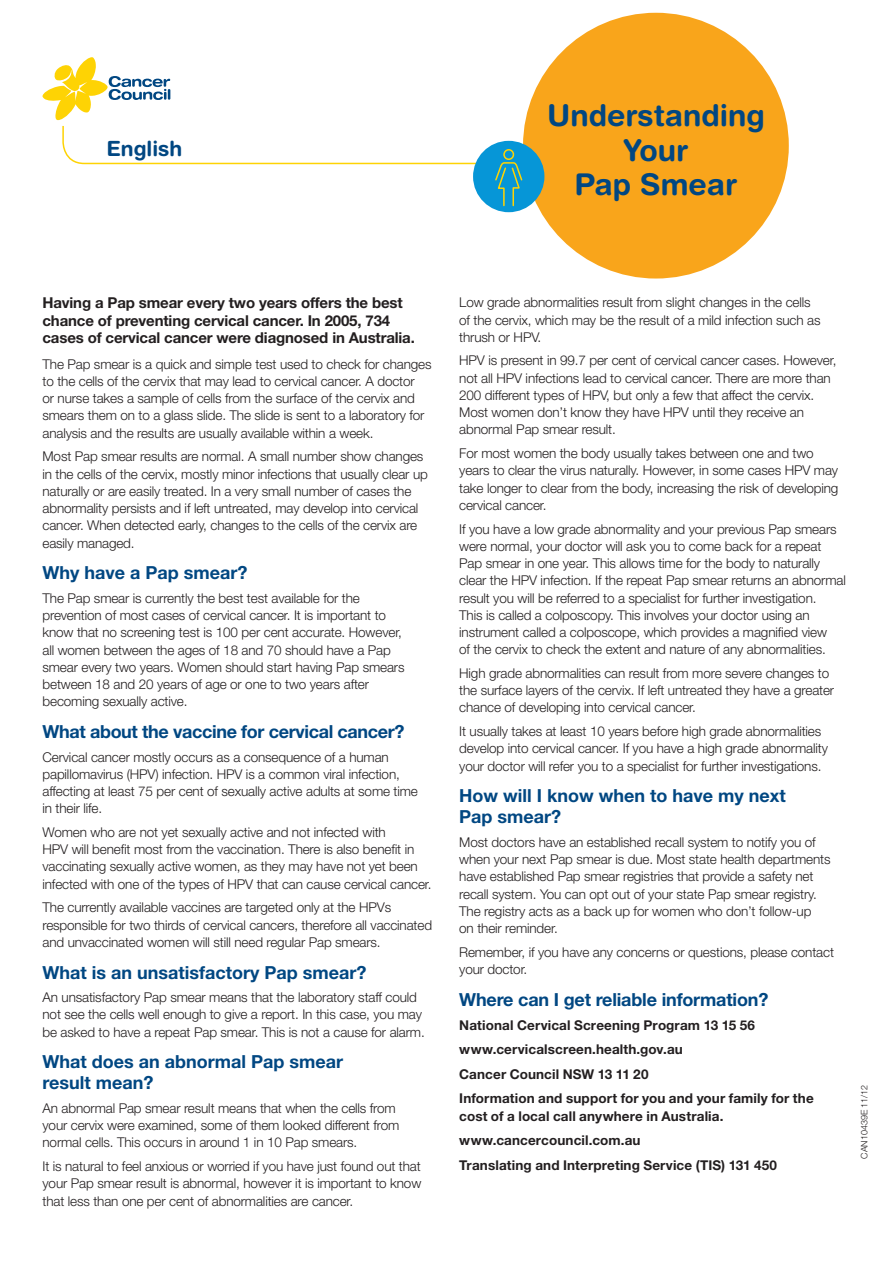
<style>
.page{position:relative;width:893px;height:1263px;background:#fff}
.page>*{position:absolute;margin:0;border:0;box-sizing:border-box;transform-origin:0 0}
.t1{font:700 30px/34.5px "Helvetica Rounded LT Std";color:#014782;text-align:center}
.t2{font:700 21px "Helvetica Rounded LT Std";color:#014782}
.t3{font:700 18px/21px "Helvetica Neue LT Std";color:#014782}
.t4{font:700 18px "Helvetica Neue LT Std";letter-spacing:-.02em;color:#014782}
.t5{font:700 15px/17.2px "Helvetica Neue LT Std";letter-spacing:-.01em;color:#231f20}
.t6{font:300 13.5px/17.2px "Helvetica Neue LT Std";letter-spacing:-.01em;color:#231f20}
.t7{font:700 13.5px/24.5px "Helvetica Neue LT Std";letter-spacing:.01em;color:#231f20}
.t8{font:300 9px "Helvetica Neue LT Std";color:#231f20}
</style>
<div class="page">
<div style="left:523px;top:13px;width:266px;height:266px;background:#f9a51b;border-radius:50%"></div>
<div style="left:473px;top:141px;width:72px;height:71px;background:#0696d7;border-radius:50%"></div>
<svg style="left:43px;top:57px;width:490px;height:150px"></svg>
<h2 class="t2" style="left:106px;top:136px;width:77px">English</h2>
<h1 class="t1" style="left:547px;top:98px;width:219px">Understanding<br>Your<br>Pap Smear</h1>
<p class="t5" style="left:43px;top:294px;width:374px">Having a Pap smear every two years offers the best chance of preventing cervical cancer. In 2005, 734 cases of cervical cancer were diagnosed in Australia.</p>
<p class="t6" style="left:43px;top:355px;width:391px">The Pap smear is a quick and simple test used to check for changes to the cells of the cervix that may lead to cervical cancer. A doctor<br>or nurse takes a sample of cells from the surface of the cervix and smears them on to a glass slide. The slide is sent to a laboratory for analysis and the results are usually available within a week.</p>
<p class="t6" style="left:43px;top:448px;width:387px">Most Pap smear results are normal. A small number show changes in the cells of the cervix, mostly minor infections that usually clear up naturally or are easily treated. In a very small number of cases the abnormality persists and if left untreated, may develop into cervical cancer. When detected early, changes to the cells of the cervix are easily managed.</p>
<h3 class="t3" style="left:43px;top:562px;width:207px">Why have a Pap smear?</h3>
<p class="t6" style="left:43px;top:589px;width:364px">The Pap smear is currently the best test available for the prevention of most cases of cervical cancer. It is important to know that no screening test is 100 per cent accurate. However, all women between the ages of 18 and 70 should have a Pap smear every two years. Women should start having Pap smears between 18 and 20 years of age or one to two years after becoming sexually active.</p>
<h3 class="t4" style="left:43px;top:720px;width:363px">What about the vaccine for cervical cancer?</h3>
<p class="t6" style="left:43px;top:748px;width:377px">Cervical cancer mostly occurs as a consequence of a human papillomavirus (HPV) infection. HPV is a common viral infection, affecting at least 75 per cent of sexually active adults at some time in their life.</p>
<p class="t6" style="left:43px;top:823px;width:390px">Women who are not yet sexually active and not infected with<br>HPV will benefit most from the vaccination. There is also benefit in vaccinating sexually active women, as they may have not yet been infected with one of the types of HPV that can cause cervical cancer.</p>
<p class="t6" style="left:43px;top:899px;width:391px">The currently available vaccines are targeted only at the HPVs responsible for two thirds of cervical cancers, therefore all vaccinated and unvaccinated women will still need regular Pap smears.</p>
<h3 class="t3" style="left:43px;top:961px;width:325px">What is an unsatisfactory Pap smear?</h3>
<p class="t6" style="left:43px;top:988px;width:384px">An unsatisfactory Pap smear means that the laboratory staff could not see the cells well enough to give a report. In this case, you may be asked to have a repeat Pap smear. This is not a cause for alarm.</p>
<h3 class="t3" style="left:43px;top:1051px;width:302px">What does an abnormal Pap smear result mean?</h3>
<p class="t6" style="left:43px;top:1099px;width:358px">An abnormal Pap smear result means that when the cells from your cervix were examined, some of them looked different from normal cells. This occurs in around 1 in 10 Pap smears.</p>
<p class="t6" style="left:43px;top:1157px;width:380px;text-align:justify">It is natural to feel anxious or worried if you have just found out that your Pap smear result is abnormal, however it is important to know that less than one per cent of abnormalities are cancer.</p>
<p class="t6" style="left:459px;top:294px;width:363px">Low grade abnormalities result from slight changes in the cells of the cervix, which may be the result of a mild infection such as thrush or HPV.</p>
<p class="t6" style="left:459px;top:352px;width:379px">HPV is present in 99.7 per cent of cervical cancer cases. However, not all HPV infections lead to cervical cancer. There are more than 200 different types of HPV, but only a few that affect the cervix.<br>Most women don’t know they have HPV until they receive an abnormal Pap smear result.</p>
<p class="t6" style="left:459px;top:444px;width:381px">For most women the body usually takes between one and two years to clear the virus naturally. However, in some cases HPV may take longer to clear from the body, increasing the risk of developing cervical cancer.</p>
<p class="t6" style="left:459px;top:520px;width:388px">If you have a low grade abnormality and your previous Pap smears were normal, your doctor will ask you to come back for a repeat Pap smear in one year. This allows time for the body to naturally clear the HPV infection. If the repeat Pap smear returns an abnormal result you will be referred to a specialist for further investigation.<br>This is called a colposcopy. This involves your doctor using an instrument called a colposcope, which provides a magnified view<br>of the cervix to check the extent and nature of any abnormalities.</p>
<p class="t6" style="left:459px;top:664px;width:376px">High grade abnormalities can result from more severe changes to the surface layers of the cervix. If left untreated they have a greater chance of developing into cervical cancer.</p>
<p class="t6" style="left:459px;top:722px;width:370px">It usually takes at least 10 years before high grade abnormalities develop into cervical cancer. If you have a high grade abnormality your doctor will refer you to a specialist for further investigations.</p>
<h3 class="t3" style="left:459px;top:785px;width:328px">How will I know when to have my next<br>Pap smear?</h3>
<p class="t6" style="left:459px;top:833px;width:373px">Most doctors have an established recall system to notify you of when your next Pap smear is due. Most state health departments have established Pap smear registries that provide a safety net recall system. You can opt out of your state Pap smear registry.<br>The registry acts as a back up for women who don’t follow-up<br>on their reminder.</p>
<p class="t6" style="left:459px;top:943px;width:376px">Remember, if you have any concerns or questions, please contact your doctor.</p>
<h3 class="t3" style="left:459px;top:988px;width:311px">Where can I get reliable information?</h3>
<p class="t7" style="left:459px;top:1012px;width:356px">National Cervical Screening Program 13 15 56 www.cervicalscreen.health.gov.au<br>Cancer Council NSW 13 11 20<br>Information and support for you and your family for the</p>
<p class="t7" style="left:459px;top:1104px;width:319px">cost of a local call anywhere in Australia. www.cancercouncil.com.au<br>Translating and Interpreting Service (TIS) 131 450</p>
<p class="t8" style="left:859px;top:1159px;width:76px;rotate:-90deg">CAN10439E 11/12</p>
</div>
